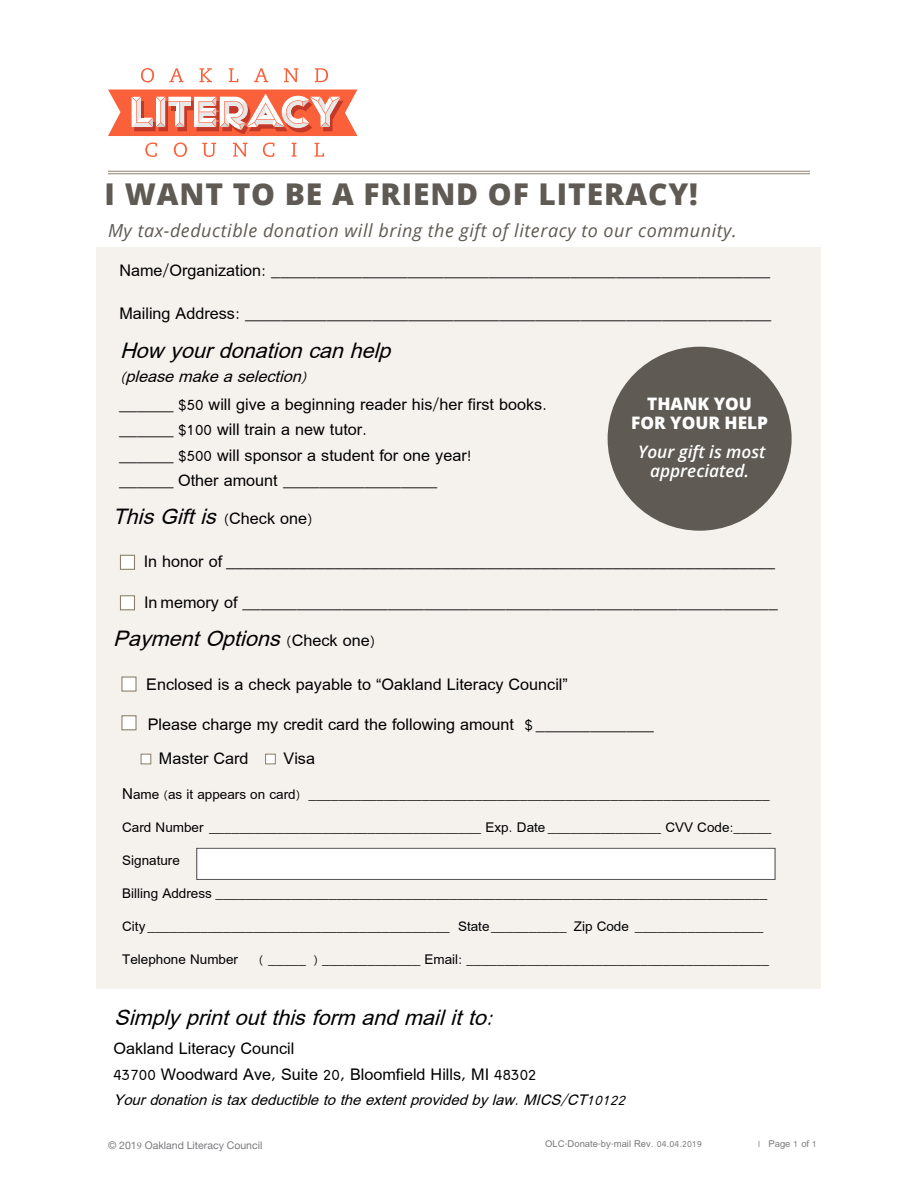
<style>
.page{position:relative;width:918px;height:1188px;background:#fff}
.page>*{position:absolute;margin:0;border:0;box-sizing:border-box;transform-origin:0 0}
.t1{font:800 30px "Open Sans";letter-spacing:.03em;color:#5f5a53}
.t2{font:italic 24px "Miriam";color:#000}
.t3{font:18px/25.3px "Miriam";color:#000}
.t4{font:18px "Minion Pro";color:#000}
.t5{font:italic 18px "Open Sans";letter-spacing:.03em;color:#5f5a53}
.t6{font:italic 18px "Miriam";color:#000}
.t7{font:italic 600 17.25px/19.4px "Open Sans";color:#fff;text-align:center}
.t8{font:800 17.25px "Open Sans";color:#fff}
.t9{font:italic 16.5px "Miriam";color:#000}
.t10{font:15px "Miriam";color:#000}
.t11{font:10.5px "Miriam";color:#797a7d}
.t12{font:10.5px "Helvetica Neue";color:#797a7d}
.s1{font-style:normal;font-size:18px}
.s2{font-family:"Miriam"}
.s3{font-family:"Helvetica Neue"}
.s4{font-family:"Minion Pro"}
</style>
<div class="page">
<div style="left:97px;top:247px;width:724px;height:742px;background:#f5f2ee"></div>
<hr style="left:108px;top:171px;width:702px;height:1px;background:#8e8170">
<hr style="left:108px;top:173px;width:702px;height:1px;background:#8e8170">
<div style="left:121px;top:715px;width:16px;height:15px;background:#fff;border:1px solid #8a7d69"></div>
<div style="left:121px;top:676px;width:16px;height:16px;background:#fff;border:1px solid #8a7d69"></div>
<div style="left:197px;top:848px;width:578px;height:32px;background:#fff;border:1px solid #4d4d4f"></div>
<svg style="left:108px;top:90px;width:249px;height:46px"></svg>
<svg style="left:141px;top:68px;width:13px;height:14px"></svg>
<svg style="left:169px;top:68px;width:15px;height:14px"></svg>
<svg style="left:199px;top:68px;width:13px;height:14px"></svg>
<svg style="left:229px;top:68px;width:9px;height:14px"></svg>
<svg style="left:254px;top:68px;width:14px;height:14px"></svg>
<svg style="left:284px;top:68px;width:15px;height:14px"></svg>
<svg style="left:315px;top:68px;width:13px;height:14px"></svg>
<svg style="left:145px;top:143px;width:12px;height:14px"></svg>
<svg style="left:174px;top:143px;width:13px;height:14px"></svg>
<svg style="left:202px;top:143px;width:14px;height:14px"></svg>
<svg style="left:233px;top:143px;width:14px;height:14px"></svg>
<svg style="left:263px;top:143px;width:11px;height:14px"></svg>
<svg style="left:292px;top:143px;width:4px;height:14px"></svg>
<svg style="left:315px;top:143px;width:9px;height:14px"></svg>
<div style="left:608px;top:347px;width:184px;height:184px;background:#5f5a53;border-radius:50%"></div>
<div style="left:120px;top:595px;width:15px;height:15px;background:#fff;border:1px solid #8a7d69"></div>
<div style="left:120px;top:555px;width:15px;height:15px;background:#fff;border:1px solid #8a7d69"></div>
<div style="left:141px;top:754px;width:10px;height:10px;background:#fff;border:1px solid #8a7d69"></div>
<div style="left:265px;top:754px;width:11px;height:10px;background:#fff;border:1px solid #8a7d69"></div>
<h1 class="t1" style="left:105px;top:171px;width:595px">I WANT TO BE A FRIEND OF LITERACY!</h1>
<p class="t5" style="left:108px;top:219px;width:630px">My tax-deductible donation will bring the gift of literacy to our community.</p>
<p class="t3" style="left:119px;top:259px;width:652px">Name/Organization: _______________________________________________________</p>
<p class="t3" style="left:119px;top:302px;width:653px">Mailing Address: __________________________________________________________</p>
<h2 class="t2" style="left:120px;top:339px;width:278px">How yourdonationcanhelp</h2>
<p class="t6" style="left:120px;top:369px;width:193px">(pleasemakeaselection)</p>
<p class="t3" style="left:119px;top:393px;width:430px">______ $50 will give a beginning reader his/her first books. ______ $100 will train a new tutor.<br>______ $500 will sponsor a student for one year!<br>______ Other amount _________________</p>
<p class="t8" style="left:647px;top:390px;width:106px">THANK YOU</p>
<p class="t8" style="left:631px;top:410px;width:13px">FOR</p>
<p class="t8" style="left:670px;top:410px;width:14px">YOUR</p>
<p class="t8" style="left:725px;top:410px;width:12px">HEL</p>
<p class="t8" style="left:757px;top:410px;width:12px">P</p>
<p class="t7" style="left:638px;top:442px;width:129px">Your gift is most appreciated.</p>
<h2 class="t2" style="left:112px;top:506px;width:202px">ThisGiftis<span class="s1">(Check one)</span></h2>
<p class="t4" style="left:144px;top:549px;width:633px"><span class="s2">In honor of</span> _____________________________________________________________</p>
<p class="t3" style="left:144px;top:591px;width:635px">In memory of ___________________________________________________________</p>
<h2 class="t2" style="left:113px;top:628px;width:263px">PaymentOptions <span class="s1">( C h e c k o n e )</span></h2>
<p class="t3" style="left:146px;top:672px;width:423px">Enclosed is a check payable to “Oakland Literacy Council”</p>
<p class="t3" style="left:148px;top:713px;width:508px">Please charge my credit card the following amount $ _____________</p>
<p class="t3" style="left:159px;top:747px;width:91px">Master Card</p>
<p class="t3" style="left:284px;top:747px;width:33px">Visa</p>
<p class="t10" style="left:122px;top:787px;width:649px"><span class="s3">N</span>ame (as it appears on card) _____________________________________________________________</p>
<p class="t10" style="left:122px;top:820px;width:651px">Card Number ____________________________________ Exp. Date _______________ CVV Code:_____</p>
<p class="t10" style="left:122px;top:854px;width:59px">Signature</p>
<p class="t10" style="left:122px;top:887px;width:647px">Billing Address _________________________________________________________________________</p>
<p class="t10" style="left:122px;top:920px;width:643px">City ________________________________________ State __________ Zip Code _________________</p>
<p class="t10" style="left:122px;top:953px;width:117px">Telephone Number</p>
<p class="t10" style="left:259px;top:953px;width:512px">( _____ ) _____________ Email: ________________________________________</p>
<h2 class="t2" style="left:114px;top:1007px;width:386px">Simplyprintoutthisform andmailitto:</h2>
<p class="t3" style="left:113px;top:1037px;width:425px;line-height:26.1px">Oakland Literacy Council<br>43700 Woodward Ave, Suite 20, Bloomfield Hills, MI 48302</p>
<p class="t9" style="left:113px;top:1092px;width:518px">Yourdonationistaxdeductibletotheextentprovidedbylaw.MICS/CT10122</p>
<p class="t12" style="left:108px;top:1136px;width:156px">© 201<span class="s4">9</span> Oakland Literacy Council</p>
<p class="t11" style="left:545px;top:1139px;width:158px">OLC-Donate-by-mail Rev. 04.04.2019</p>
<p class="t11" style="left:758px;top:1139px;width:60px">| Page 1 of 1</p>
</div>
